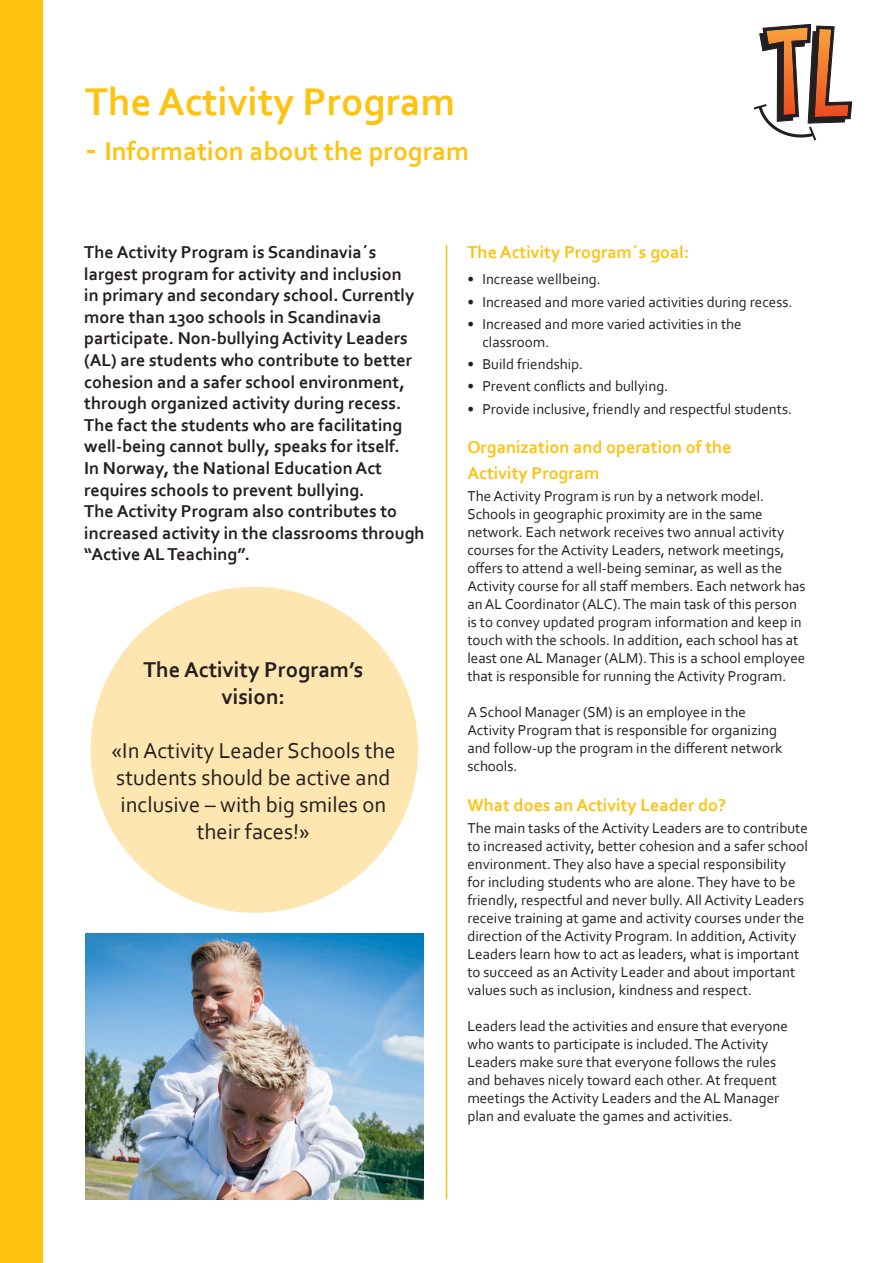
<style>
.page{position:relative;width:893px;height:1263px;background:#fff}
.page>*{position:absolute;margin:0;border:0;box-sizing:border-box;transform-origin:0 0}
.t1{font:700 40.5px "Corbel";color:#fec210}
.t2{font:700 27px "Corbel";color:#fec210}
.t3{font:22.5px/27px "Corbel";color:#231f20;text-align:center}
.t4{font:700 22.5px/27px "Corbel";color:#231f20;text-align:center}
.t5{font:700 18px/21.6px "Corbel";color:#231f20}
.t6{font:700 18px/25.8px "Corbel";color:#fec210}
.t7{font:15px/18px "Corbel";color:#231f20}
.s1{font-style:inherit}
.s2{font-size:36px}
</style>
<div class="page">
<div style="left:0;top:0;width:43px;height:1263px;background:#fec210"></div>
<hr style="left:446px;top:244px;width:1px;height:955px;background:#fec210">
<svg style="left:754px;top:23px;width:98px;height:117px"></svg>
<img style="left:85px;top:933px;width:338px;height:266px">
<div style="left:91px;top:587px;width:327px;height:326px;background:#fee6b0;border-radius:50%"></div>
<h1 class="t1" style="left:85px;top:77px;width:372px">The Act<span class="s1">i</span>vity Program</h1>
<h2 class="t2" style="left:85px;top:134px;width:386px"><span class="s2">-</span> Information about the program</h2>
<p class="t5" style="left:84px;top:241px;width:342px">The Activity Program is Scandinavia´s largest program for activity and inclusion<br>in primary and secondary school. Currently more than 1300 schools in Scandinavia participate. Non-bullying Activity Leaders (AL) are students who contribute to better cohesion and a safer school environment, through organized activity during recess.<br>The fact the students who are facilitating well-being cannot bully, speaks for itself.<br>In Norway, the National Education Act requires schools to prevent bullying.<br>The Activity Program also contributes to increased activity in the classrooms through “Active AL Teaching”.</p>
<p class="t6" style="left:467px;top:239px;width:223px">The Activity Program´s goal:</p>
<p class="t7" style="left:467px;top:270px;width:135px">• Increase wellbeing.</p>
<p class="t7" style="left:467px;top:292px;width:327px">• Increased and more varied activities during recess.</p>
<p class="t7" style="left:482px;top:315px;width:261px;text-indent:-15px">• Increased and more varied activities in the classroom.</p>
<p class="t7" style="left:467px;top:355px;width:117px">• Build friendship.</p>
<p class="t7" style="left:467px;top:377px;width:202px">• Prevent conflicts and bullying.</p>
<p class="t7" style="left:467px;top:399px;width:326px">• Provide inclusive, friendly and respectful students.</p>
<p class="t6" style="left:467px;top:434px;width:266px">Organization and operation of the<br>Activity Program</p>
<p class="t7" style="left:467px;top:487px;width:340px">The Activity Program is run by a network model.<br>Schools in geographic proximity are in the same network. Each network receives two annual activity courses for the Activity Leaders, network meetings, offers to attend a well-being seminar, as well as the Activity course for all staff members. Each network has an AL Coordinator (ALC). The main task of this person is to convey updated program information and keep in touch with the schools. In addition, each school has at least one AL Manager (ALM). This is a school employee that is responsible for running the Activity Program.</p>
<p class="t7" style="left:467px;top:703px;width:317px">A School Manager (SM) is an employee in the Activity Program that is responsible for organizing and follow-up the program in the different network schools.</p>
<p class="t6" style="left:467px;top:792px;width:260px">What does an Activity Leader do?</p>
<p class="t7" style="left:467px;top:819px;width:342px">The main tasks of the Activity Leaders are to contribute to increased activity, better cohesion and a safer school environment. They also have a special responsibility<br>for including students who are alone. They have to be friendly, respectful and never bully. All Activity Leaders receive training at game and activity courses under the direction of the Activity Program. In addition, Activity Leaders learn how to act as leaders, what is important to succeed as an Activity Leader and about important values such as inclusion, kindness and respect.</p>
<p class="t7" style="left:467px;top:1017px;width:322px">Leaders lead the activities and ensure that everyone who wants to participate is included. The Activity Leaders make sure that everyone follows the rules and behaves nicely toward each other. At frequent meetings the Activity Leaders and the AL Manager plan and evaluate the games and activities.</p>
<h3 class="t4" style="left:143px;top:656px;width:221px">The Activity Program’s vision:</h3>
<h3 class="t3" style="left:111px;top:737px;width:286px">«In Activity Leader Schools the students should be active and inclusive – with big smiles on their faces!»</h3>
</div>
